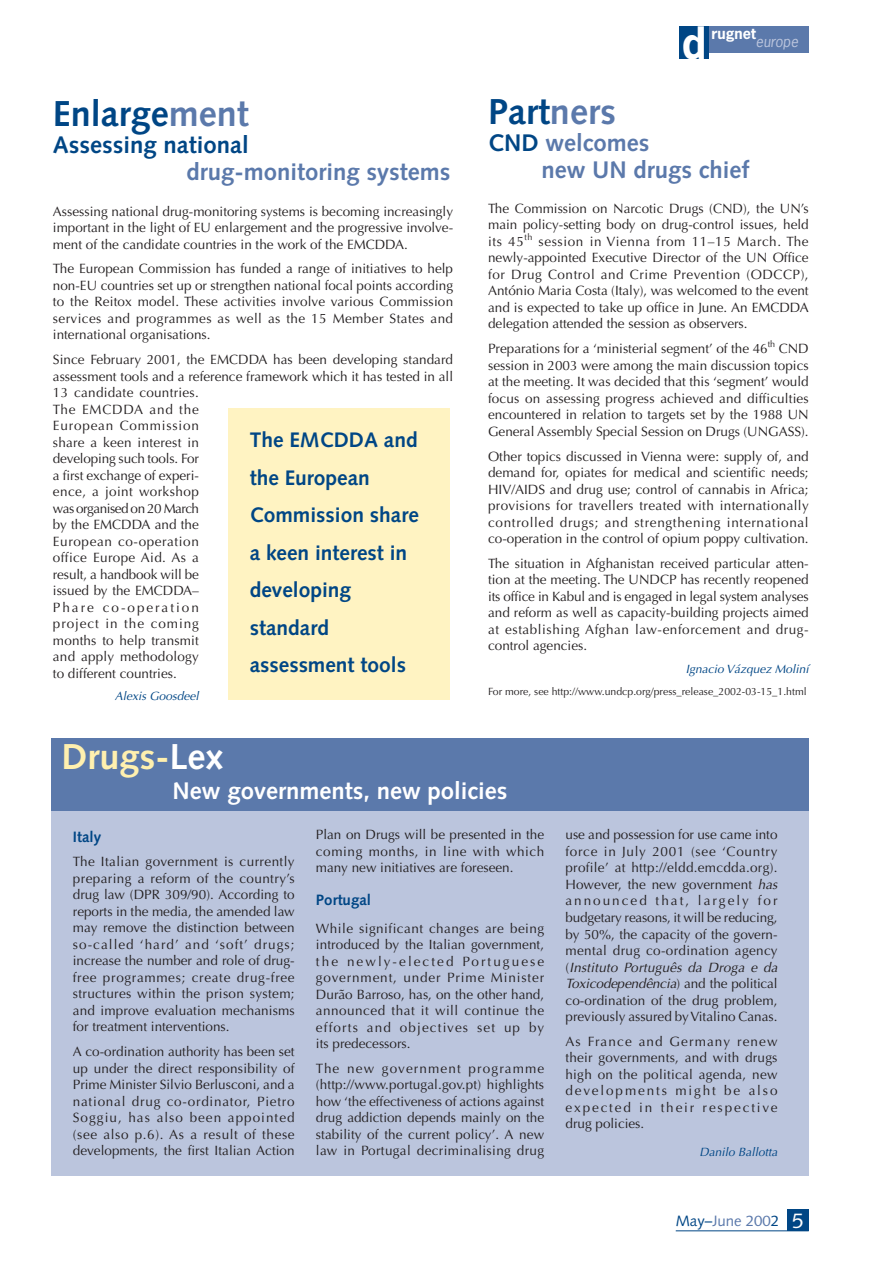
<style>
.page{position:relative;width:893px;height:1262px;background:#fff}
.page>*{position:absolute;margin:0;border:0;box-sizing:border-box;transform-origin:0 0}
.t1{font:700 42px "News Gothic";color:#fff}
.t2{font:700 36px "Syntax";color:#004685}
.t3{font:700 36px "Syntax";color:#fff0af}
.t4{font:700 24px/27px "Syntax";color:#5b79ab}
.t5{font:700 24px "Syntax";color:#fff}
.t6{font:700 24px "Syntax";color:#004685}
.t7{font:700 21px/37.5px "Syntax";color:#004685}
.t8{font:700 15px "Syntax";color:#004685}
.t9{font:15px "Syntax";color:#5b79ab}
.t10{font:700 14.55px "News Gothic";color:#fff}
.t11{font:italic 14.55px "News Gothic";color:#bbc5dd}
.t12{font:13.5px/16.5px "Optima";color:#231f20;text-align:justify}
.t13{font:italic 12px "Optima";color:#004685}
.t14{font:10.5px "Optima";color:#231f20}
.s1{color:#5b79ab}
.s2{color:#004685}
.s3{color:#fff}
.s4{font-style:italic}
.s5{font-size:21px;color:#fff}
</style>
<div class="page">
<div style="left:51px;top:809px;width:757px;height:366px;background:#bbc5dd"></div>
<div style="left:679px;top:26px;width:30px;height:33px;background:#004685"></div>
<div style="left:709px;top:26px;width:99px;height:27px;background:#5b79ab"></div>
<div style="left:51px;top:738px;width:757px;height:72px;background:#5b79ab"></div>
<div style="left:228px;top:408px;width:222px;height:292px;background:#fff3c2"></div>
<div style="left:787px;top:1209px;width:21px;height:21px;background:#004685"></div>
<hr style="left:675px;top:1230px;width:133px;height:1px;background:#004685">
<h2 class="t2" style="left:53px;top:99px;width:197px">Enlarge<span class="s1">ment</span></h2>
<h3 class="t6" style="left:53px;top:135px;width:197px">Assessing national</h3>
<h3 class="t4" style="left:186px;top:160px;width:265px">drug-monitoring systems</h3>
<p class="t12" style="left:53px;top:204px;width:401px">Assessing national drug-monitoring systems is becoming increasingly important in the light of EU enlargement and the progressive involve&shy;ment of the candidate countries in the work of the EMCDDA.</p>
<p class="t12" style="left:53px;top:262px;width:401px">The European Commission has funded a range of initiatives to help non-EU countries set up or strengthen national focal points according to the Reitox model. These activities involve various Commission services and programmes as well as the 15 Member States and international organisations.</p>
<p class="t12" style="left:53px;top:353px;width:401px;text-align:left">Since February 2001, the EMCDDA has been developing standard assessment tools and a reference framework which it has tested in all<br>13 candidate countries.<br>The EMCDDA and the<br>European Commission<br>share a keen interest in<br>developing such tools. For<br>a first exchange of experi-<br>ence, a joint workshop<br>was organised on 20 March<br>by the EMCDDA and the<br>European co-operation<br>office Europe Aid. As a<br>result, a handbook will be<br>issued by the EMCDDA–<br>Phare co-operation<br>project in the coming<br>months to help transmit<br>and apply methodology<br>to different countries.</p>
<p class="t13" style="left:115px;top:691px;width:86px">Alexis Goosdeel</p>
<h3 class="t7" style="left:250px;top:423px;width:171px">The EMCDDA and the European<br>Commission share a keen interest in developing standard assessment tools</h3>
<h1 class="t1" style="left:681px;top:26px;width:26px">d</h1>
<p class="t10" style="left:711px;top:28px;width:46px">rugnet</p>
<p class="t11" style="left:755px;top:36px;width:44px">europe</p>
<h2 class="t2" style="left:488px;top:97px;width:129px">Part<span class="s1">ners</span></h2>
<h3 class="t4" style="left:541px;top:131px;width:209px;text-indent:-53px"><span class="s2">CND</span> welcomes<br>new UN drugs chief</h3>
<p class="t12" style="left:488px;top:201px;width:322px">The Commission on Narcotic Drugs (CND), the UN’s main policy-setting body on drug-control issues, held its 45<sup>th</sup> session in Vienna from 11–15 March. The newly-appointed Executive Director of the UN Office for Drug Control and Crime Prevention (ODCCP), António Maria Costa (Italy), was welcomed to the event and is expected to take up office in June. An EMCDDA delegation attended the session as observers.</p>
<p class="t12" style="left:488px;top:342px;width:322px">Preparations for a ‘ministerial segment’ of the 46<sup>th</sup> CND session in 2003 were among the main discussion topics at the meeting. It was decided that this ‘segment’ would focus on assessing progress achieved and difficulties encountered in relation to targets set by the 1988 UN General Assembly Special Session on Drugs (UNGASS).</p>
<p class="t12" style="left:488px;top:449px;width:322px">Other topics discussed in Vienna were: supply of, and demand for, opiates for medical and scientific needs; HIV/AIDS and drug use; control of cannabis in Africa; provisions for travellers treated with internationally controlled drugs; and strengthening international co-operation in the control of opium poppy cultivation.</p>
<p class="t12" style="left:488px;top:556px;width:322px">The situation in Afghanistan received particular atten&shy;tion at the meeting. The UNDCP has recently reopened its office in Kabul and is engaged in legal system analyses and reform as well as capacity-building projects aimed at establishing Afghan law-enforcement and drug&shy;control agencies.</p>
<p class="t13" style="left:685px;top:664px;width:124px">Ignacio Vázquez Moliní</p>
<p class="t14" style="left:488px;top:686px;width:320px">For more, see http://www.undcp.org/press_release_2002-03-15_1.html</p>
<h2 class="t3" style="left:61px;top:742px;width:163px">Drugs-<span class="s3">Lex</span></h2>
<h3 class="t5" style="left:173px;top:781px;width:336px">New governments, new policies</h3>
<p class="t8" style="left:73px;top:830px;width:30px">Italy</p>
<p class="t12" style="left:73px;top:855px;width:223px">The Italian government is currently preparing a reform of the country’s drug law (DPR 309/90). According to reports in the media, the amended law may remove the distinction between so-called ‘hard’ and ‘soft’ drugs; increase the number and role of drug&shy;free programmes; create drug-free structures within the prison system; and improve evaluation mechanisms for treatment interventions.</p>
<p class="t12" style="left:73px;top:1044px;width:223px">A co-ordination authority has been set up under the direct responsibility of Prime Minister Silvio Berlusconi, and a national drug co-ordinator, Pietro Soggiu, has also been appointed (see also p.6). As a result of these developments, the first Italian Action</p>
<p class="t12" style="left:316px;top:828px;width:230px">Plan on Drugs will be presented in the coming months, in line with which many new initiatives are foreseen.</p>
<p class="t8" style="left:316px;top:894px;width:57px">Portugal</p>
<p class="t12" style="left:316px;top:921px;width:230px">While significant changes are being introduced by the Italian government, the newly-elected Portuguese government, under Prime Minister Durão Barroso, has, on the other hand, announced that it will continue the efforts and objectives set up by its predecessors.</p>
<p class="t12" style="left:316px;top:1061px;width:230px">The new government programme (http://www.portugal.gov.pt) highlights how ‘the effectiveness of actions against drug addiction depends mainly on the stability of the current policy’. A new law in Portugal decriminalising drug</p>
<p class="t12" style="left:565px;top:828px;width:213px">use and possession for use came into force in July 2001 (see ‘Country profile’ at http://eldd.emcdda.org).<br>However, the new government <span class="s4">has </span>announced that, largely for budgetary reasons, it will be reducing, by 50%, the capacity of the govern&shy;mental drug co-ordination agency (<span class="s4">Instituto Português da Droga e da Toxicodependência</span>) and the political co-ordination of the drug problem, previously assured by Vitalino Canas.</p>
<p class="t12" style="left:565px;top:1034px;width:213px">As France and Germany renew their governments, and with drugs high on the political agenda, new developments might be also expected in their respective drug policies.</p>
<p class="t13" style="left:699px;top:1146px;width:80px">Danilo Ballotta</p>
<p class="t9" style="left:675px;top:1214px;width:130px"><span class="s2">May–</span>June 200<span class="s2">2</span> <span class="s5">5</span></p>
</div>
